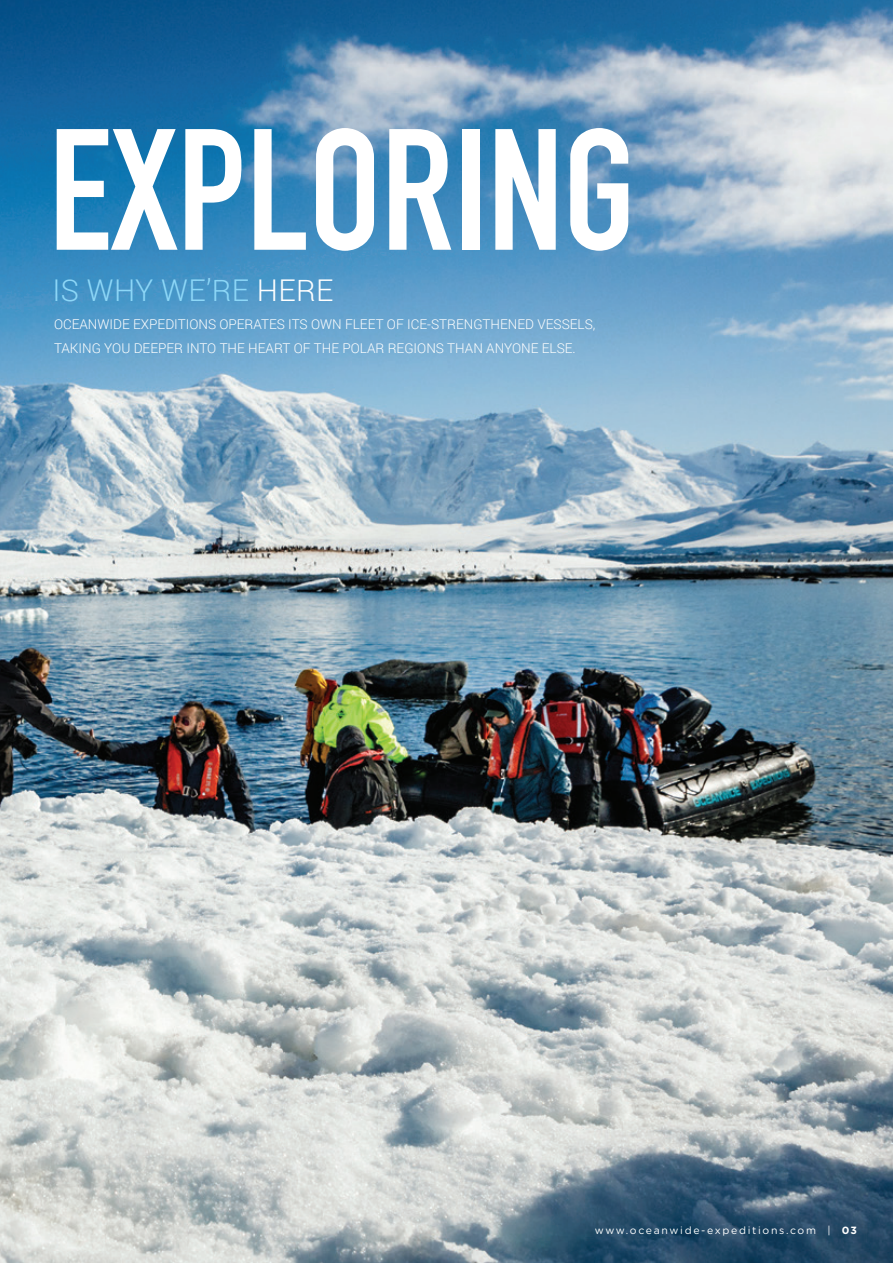
<style>
.page{position:relative;width:893px;height:1263px;background:#fff}
.page>*{position:absolute;margin:0;border:0;box-sizing:border-box;transform-origin:0 0}
.t1{font:700 169.5px "DIN Condensed";color:#fff}
.t2{font:300 30px "Roboto";letter-spacing:.01em;color:#8dd7f7}
.t3{font:300 13.5px/24.6px "Roboto";color:#fff}
.t4{font:10.5px "Gotham Rounded";letter-spacing:.16em;color:#fff}
.s1{color:#fff}
.s2{font-family:"Gotham";font-weight:700}
</style>
<div class="page">
<img style="left:0;top:0;width:893px;height:1263px">
<h1 class="t1" style="left:49px;top:76px;width:588px">EXPLORING</h1>
<h2 class="t2" style="left:53px;top:270px;width:282px">IS WHY WE’RE <span class="s1">HERE</span></h2>
<p class="t3" style="left:54px;top:311px;width:543px">OCEANWIDE EXPEDITIONS OPERATES ITS OWN FLEET OF ICE-STRENGTHENED VESSELS,<br>TAKING YOU DEEPER INTO THE HEART OF THE POLAR REGIONS THAN ANYONE ELSE.</p>
<p class="t4" style="left:595px;top:1223px;width:264px">www.oceanwide-expeditions.com | <span class="s2">03</span></p>
</div>
